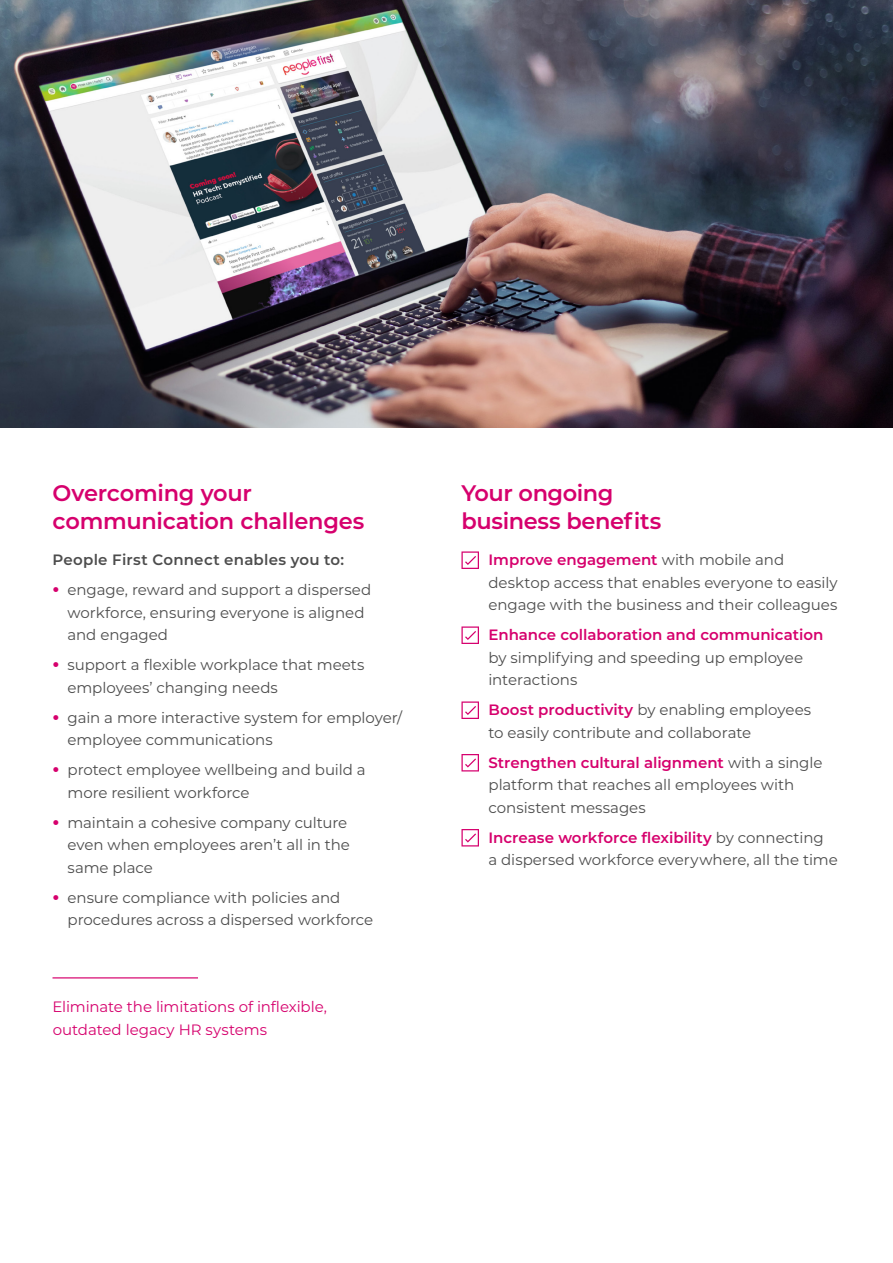
<style>
.page{position:relative;width:893px;height:1263px;background:#fff}
.page>*{position:absolute;margin:0;border:0;box-sizing:border-box;transform-origin:0 0}
.SUB_HEAD{font:600 22.5px/28.5px "Montserrat";letter-spacing:-.015em;color:#d6006d}
.Bullet_body_copy{font:15px/22.5px "Montserrat";letter-spacing:-.005em;color:#4d4d4d}
.BODY_COPY{font:15px/22.5px "Montserrat";letter-spacing:-.005em;color:#d6006d}
.Bullet_body_copy-2{font:600 15px "Montserrat";letter-spacing:.015em;color:#4d4d4d}
.s1{font-weight:700;font-size:19.5px;color:#d6006d}
.s2{font-weight:600;color:#d6006d}
</style>
<div class="page">
<svg style="left:461px;top:551px;width:18px;height:18px"></svg>
<svg style="left:461px;top:626px;width:18px;height:18px"></svg>
<svg style="left:461px;top:701px;width:18px;height:18px"></svg>
<svg style="left:461px;top:754px;width:18px;height:17px"></svg>
<svg style="left:461px;top:829px;width:18px;height:17px"></svg>
<hr style="left:52px;top:977px;width:146px;height:1px;background:#d6006d">
<img style="left:0;top:0;width:893px;height:427px">
<p class="SUB_HEAD" style="left:52px;top:477px;width:313px">Overcoming your communication challenges</p>
<p class="Bullet_body_copy-2" style="left:52px;top:549px;width:293px">People First Connect enables you to:</p>
<p class="Bullet_body_copy" style="left:68px;top:578px;width:305px;text-indent:-15px"><span class="s1">•</span> engage, reward and support a dispersed workforce, ensuring everyone is aligned and engaged</p>
<p class="Bullet_body_copy" style="left:68px;top:653px;width:299px;text-indent:-15px"><span class="s1">•</span> support a flexible workplace that meets employees’ changing needs</p>
<p class="Bullet_body_copy" style="left:68px;top:706px;width:336px;text-indent:-15px"><span class="s1">•</span> gain a more interactive system for employer/ employee communications</p>
<p class="Bullet_body_copy" style="left:68px;top:758px;width:300px;text-indent:-15px"><span class="s1">•</span> protect employee wellbeing and build a more resilient workforce</p>
<p class="Bullet_body_copy" style="left:68px;top:811px;width:284px;text-indent:-15px"><span class="s1">•</span> maintain a cohesive company culture even when employees aren’t all in the same place</p>
<p class="Bullet_body_copy" style="left:68px;top:886px;width:307px;text-indent:-15px"><span class="s1">•</span> ensure compliance with policies and procedures across a dispersed workforce</p>
<p class="BODY_COPY" style="left:53px;top:995px;width:276px">Eliminate the limitations of inflexible, outdated legacy HR systems</p>
<p class="SUB_HEAD" style="left:461px;top:477px;width:201px">Your ongoing business benefits</p>
<p class="Bullet_body_copy" style="left:488px;top:548px;width:351px"><span class="s2">Improve engagement</span> with mobile and desktop access that enables everyone to easily engage with the business and their colleagues</p>
<p class="Bullet_body_copy" style="left:488px;top:623px;width:336px"><span class="s2">Enhance collaboration and communication </span>by simplifying and speeding up employee interactions</p>
<p class="Bullet_body_copy" style="left:488px;top:698px;width:324px"><span class="s2">Boost productivity</span> by enabling employees to easily contribute and collaborate</p>
<p class="Bullet_body_copy" style="left:488px;top:751px;width:335px"><span class="s2">Strengthen cultural alignment</span> with a single platform that reaches all employees with consistent messages</p>
<p class="Bullet_body_copy" style="left:488px;top:826px;width:351px"><span class="s2">Increase workforce flexibility</span> by connecting<br>a dispersed workforce everywhere, all the time</p>
</div>
